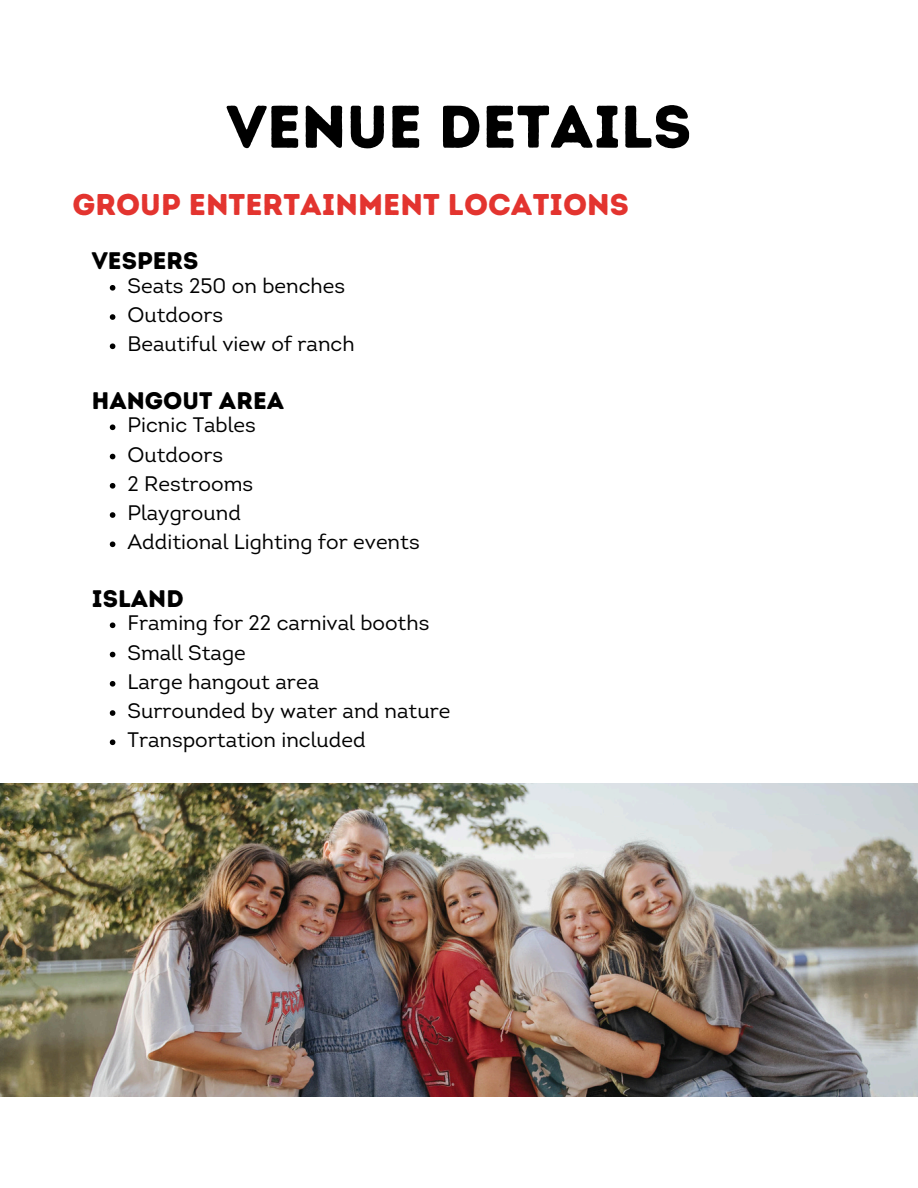
<style>
.page{position:relative;width:918px;height:1188px;background:#fff}
.page>*{position:absolute;margin:0;border:0;box-sizing:border-box;transform-origin:0 0}
.t1{font:60px "Intro Rust Base";color:#000}
.t2{font:30px "Intro Rust Base";color:#e3342f}
.t3{font:24px "Intro Rust Base";color:#000}
.t4{font:21px "Intro";color:#000}
</style>
<div class="page">
<img style="left:0;top:783px;width:918px;height:313px">
<svg style="left:110px;top:285px;width:5px;height:6px"></svg>
<svg style="left:110px;top:314px;width:5px;height:6px"></svg>
<svg style="left:110px;top:343px;width:5px;height:6px"></svg>
<svg style="left:110px;top:424px;width:5px;height:6px"></svg>
<svg style="left:110px;top:454px;width:5px;height:5px"></svg>
<svg style="left:110px;top:483px;width:5px;height:6px"></svg>
<svg style="left:110px;top:512px;width:5px;height:6px"></svg>
<svg style="left:110px;top:541px;width:5px;height:6px"></svg>
<svg style="left:110px;top:622px;width:5px;height:6px"></svg>
<svg style="left:110px;top:652px;width:5px;height:5px"></svg>
<svg style="left:110px;top:681px;width:5px;height:6px"></svg>
<svg style="left:110px;top:710px;width:5px;height:6px"></svg>
<svg style="left:110px;top:739px;width:5px;height:6px"></svg>
<h3 class="t1" style="left:227px;top:91px;width:466px">VENUE DETAILS</h3>
<h2 class="t2" style="left:73px;top:187px;width:558px">GROUP ENTERTAINMENT LOCATIONS</h2>
<p class="t3" style="left:92px;top:246px;width:108px">VESPERS</p>
<p class="t4" style="left:127px;top:277px;width:219px">Seats 250 on benches</p>
<p class="t4" style="left:127px;top:306px;width:97px">Outdoors</p>
<h3 class="t4" style="left:127px;top:336px;width:229px">Beautiful view of ranch</h3>
<p class="t3" style="left:92px;top:386px;width:194px">HANGOUT AREA</p>
<p class="t4" style="left:127px;top:417px;width:130px">Picnic Tables</p>
<p class="t4" style="left:127px;top:446px;width:97px">Outdoors</p>
<p class="t4" style="left:127px;top:475px;width:127px">2 Restrooms</p>
<p class="t4" style="left:127px;top:504px;width:115px">Playground</p>
<h3 class="t4" style="left:127px;top:534px;width:294px">Additional Lighting for events</h3>
<p class="t3" style="left:92px;top:584px;width:94px">ISLAND</p>
<p class="t4" style="left:127px;top:615px;width:303px">Framing for 22 carnival booths</p>
<p class="t4" style="left:127px;top:644px;width:120px">Small Stage</p>
<p class="t4" style="left:127px;top:673px;width:193px">Large hangout area</p>
<p class="t4" style="left:127px;top:702px;width:325px">Surrounded by water and nature</p>
<p class="t4" style="left:127px;top:732px;width:240px">Transportation included</p>
</div>
